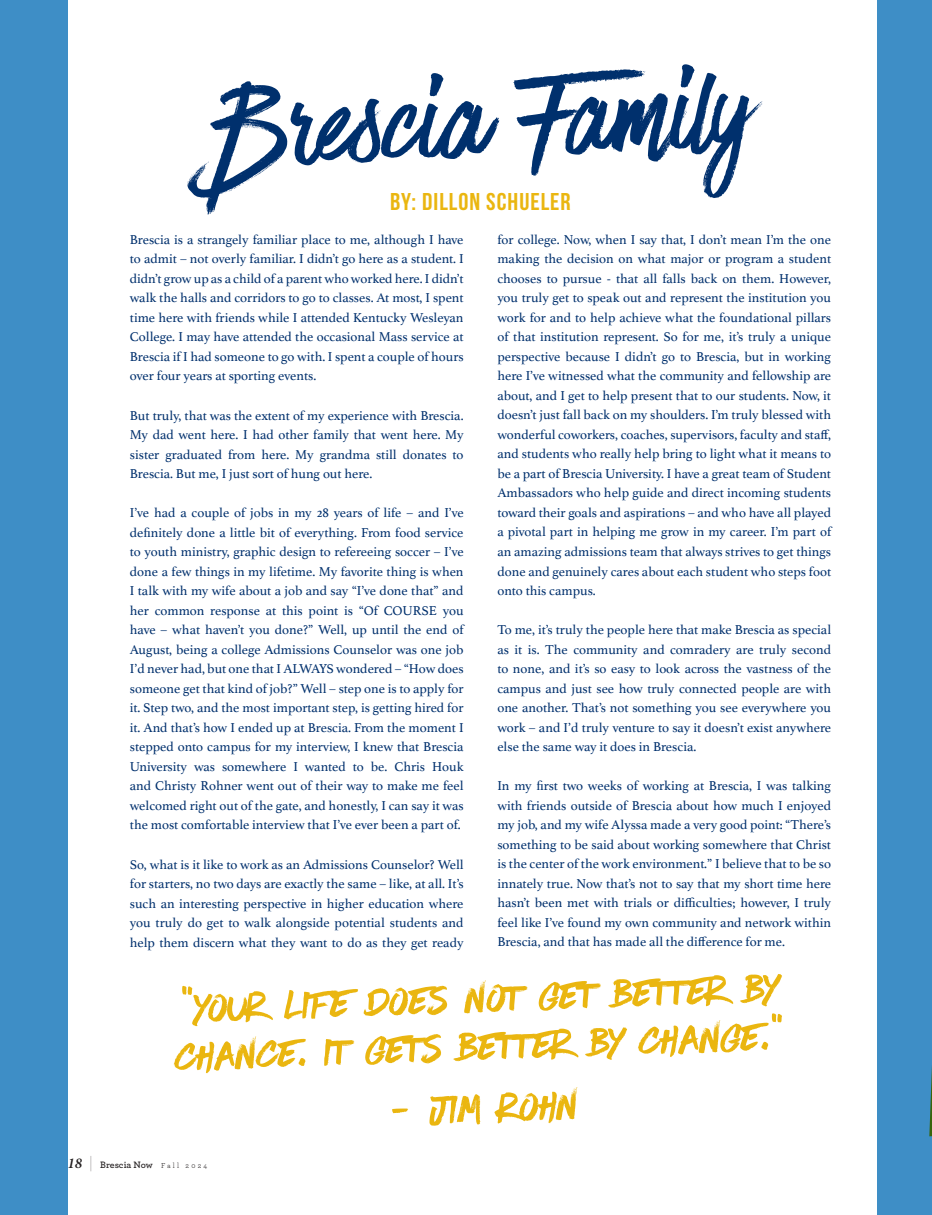
<style>
.page{position:relative;width:932px;height:1215px;background:#fff}
.page>*{position:absolute;margin:0;border:0;box-sizing:border-box;transform-origin:0 0}
.t1{font:136.5px "Have Heart One";color:#00306d}
.t2{font:83.85px "Have Heart 2";color:#eab610}
.t3{font:700 24.3px "Bebas Neue";letter-spacing:.04em;color:#eab610;scale:1.04 1}
.t4{font:13.5px/19.5px "Athelas";color:#00306d;text-align:justify}
.t5{font:600 9.75px "Archer Pro";letter-spacing:-.005em;color:#231f20}
.s1{font-family:"Minion Pro";font-style:italic;font-size:15px}
.s2{font-weight:100;font-size:16.5px}
.s3{font-weight:400;font-size:7.5px}
</style>
<div class="page">
<div style="left:0;top:0;width:68px;height:1215px;background:#3e8ec6"></div>
<div style="left:878px;top:0;width:54px;height:1215px;background:#3e8ec6"></div>
<p class="t1" style="left:209px;top:55px;width:540px;rotate:-2deg">Brescia Family</p>
<p class="t3" style="left:390px;top:188px;width:175px">BY: DILLON SCHUELER</p>
<p class="t4" style="left:130px;top:229px;width:335px">Brescia is a strangely familiar place to me, although I have to admit – not overly familiar. I didn’t go here as a student. I didn’t grow up as a child of a parent who worked here. I didn’t walk the halls and corridors to go to classes. At most, I spent time here with friends while I attended Kentucky Wesleyan College. I may have attended the occasional Mass service at Brescia if I had someone to go with. I spent a couple of hours over four years at sporting events.</p>
<p class="t4" style="left:130px;top:405px;width:335px">But truly, that was the extent of my experience with Brescia.<br>My dad went here. I had other family that went here. My sister graduated from here. My grandma still donates to Brescia. But me, I just sort of hung out here.</p>
<p class="t4" style="left:130px;top:503px;width:335px">I’ve had a couple of jobs in my 28 years of life – and I’ve definitely done a little bit of everything. From food service to youth ministry, graphic design to refereeing soccer – I’ve done a few things in my lifetime. My favorite thing is when I talk with my wife about a job and say “I’ve done that” and her common response at this point is “Of COURSE you have – what haven’t you done?” Well, up until the end of August, being a college Admissions Counselor was one job I’d never had, but one that I ALWAYS wondered – “How does someone get that kind of job?” Well – step one is to apply for it. Step two, and the most important step, is getting hired for it. And that’s how I ended up at Brescia. From the moment I stepped onto campus for my interview, I knew that Brescia University was somewhere I wanted to be. Chris Houk and Christy Rohner went out of their way to make me feel welcomed right out of the gate, and honestly, I can say it was the most comfortable interview that I’ve ever been a part of.</p>
<p class="t4" style="left:130px;top:854px;width:335px">So, what is it like to work as an Admissions Counselor? Well for starters, no two days are exactly the same – like, at all. It’s such an interesting perspective in higher education where you truly do get to walk alongside potential students and help them discern what they want to do as they get ready</p>
<p class="t4" style="left:497px;top:229px;width:335px">for college. Now, when I say that, I don’t mean I’m the one making the decision on what major or program a student chooses to pursue - that all falls back on them. However, you truly get to speak out and represent the institution you work for and to help achieve what the foundational pillars of that institution represent. So for me, it’s truly a unique perspective because I didn’t go to Brescia, but in working here I’ve witnessed what the community and fellowship are about, and I get to help present that to our students. Now, it doesn’t just fall back on my shoulders. I’m truly blessed with wonderful coworkers, coaches, supervisors, faculty and staff, and students who really help bring to light what it means to be a part of Brescia University. I have a great team of Student Ambassadors who help guide and direct incoming students toward their goals and aspirations – and who have all played a pivotal part in helping me grow in my career. I’m part of an amazing admissions team that always strives to get things done and genuinely cares about each student who steps foot onto this campus.</p>
<p class="t4" style="left:497px;top:620px;width:335px">To me, it’s truly the people here that make Brescia as special as it is. The community and comradery are truly second to none, and it’s so easy to look across the vastness of the campus and just see how truly connected people are with one another. That’s not something you see everywhere you work – and I’d truly venture to say it doesn’t exist anywhere else the same way it does in Brescia.</p>
<p class="t4" style="left:497px;top:776px;width:335px">In my first two weeks of working at Brescia, I was talking with friends outside of Brescia about how much I enjoyed my job, and my wife Alyssa made a very good point: “There’s something to be said about working somewhere that Christ is the center of the work environment.” I believe that to be so innately true. Now that’s not to say that my short time here hasn’t been met with trials or difficulties; however, I truly feel like I’ve found my own community and network within Brescia, and that has made all the difference for me.</p>
<p class="t2" style="left:177px;top:956px;width:601px;rotate:-2deg">“Your life does not get better by</p>
<p class="t2" style="left:174px;top:1005px;width:610px;rotate:-2deg">chance. It gets better by change.”</p>
<p class="t2" style="left:384px;top:1059px;width:194px;rotate:-2deg">- Jim Rohn</p>
<p class="t5" style="left:68px;top:1157px;width:141px"><span class="s1">18</span> <span class="s2">|</span> Brescia Now <span class="s3">F a l l 2 0 2 4</span></p>
</div>
